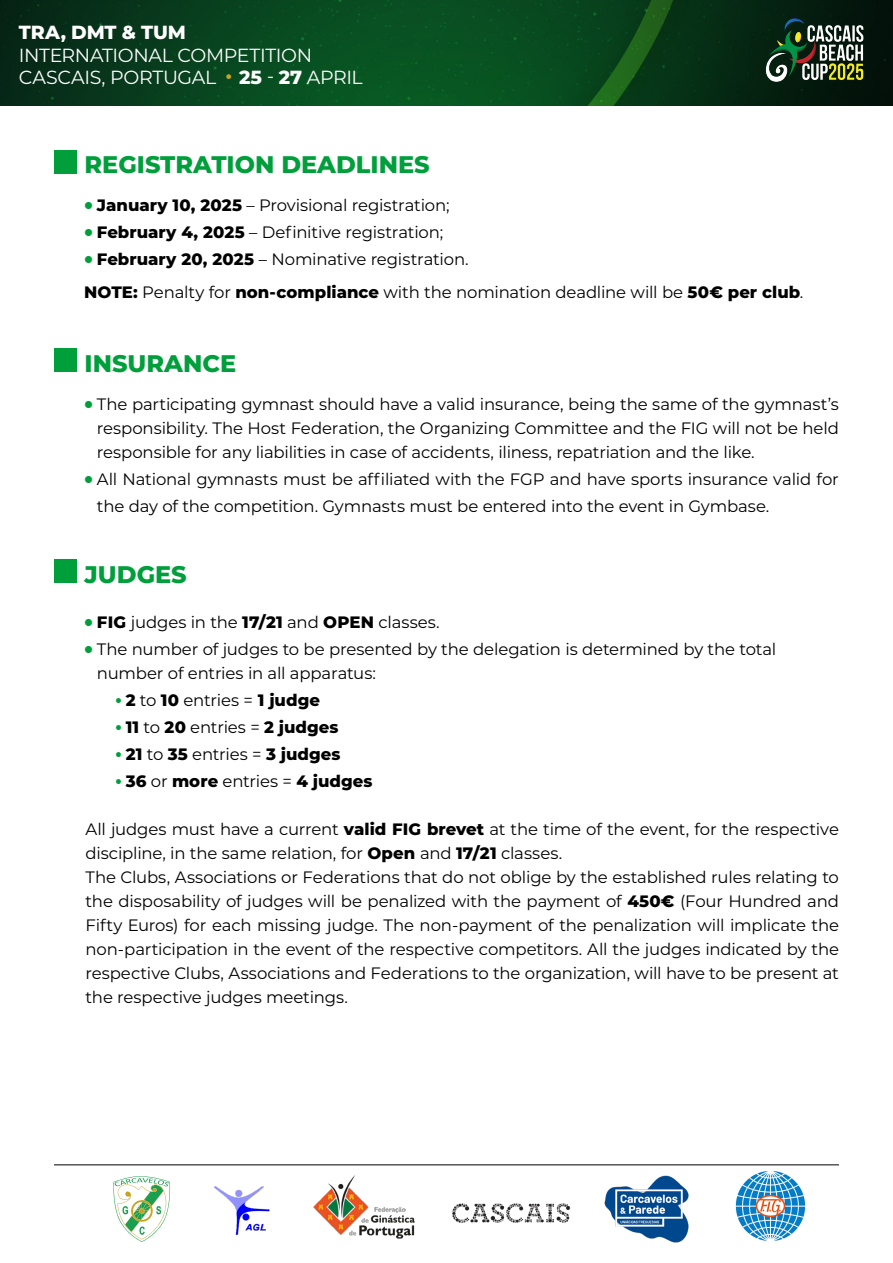
<style>
.page{position:relative;width:893px;height:1263px;background:#fff}
.page>*{position:absolute;margin:0;border:0;box-sizing:border-box;transform-origin:0 0}
.heading_1{font:800 24px "Montserrat";color:#009f3c}
.t1{font:18.9px/22.8px "Montserrat";letter-spacing:-.02em;color:#fff}
.t2{font:800 18.9px "Montserrat";letter-spacing:-.01em;color:#fff}
.Normal__Web{font:16.5px/24px "Montserrat";letter-spacing:-.01em;color:#000}
.t3{font:800 16.5px "Montserrat";letter-spacing:.005em;color:#000}
.s1{font-weight:800}
.s2{font-family:"Vinci Sans";font-weight:300;font-size:15px;color:#009f3c}
.s3{font-weight:400}
</style>
<div class="page">
<img style="left:0;top:0;width:893px;height:105px">
<img style="left:758px;top:17px;width:114px;height:66px">
<img style="left:735px;top:1171px;width:71px;height:70px">
<img style="left:452px;top:1203px;width:119px;height:20px">
<img style="left:603px;top:1165px;width:87px;height:78px">
<img style="left:313px;top:1175px;width:102px;height:64px">
<img style="left:214px;top:1186px;width:56px;height:49px">
<hr style="left:244px;top:1231px;width:38px;height:4px;background:#fff">
<svg style="left:113px;top:1176px;width:57px;height:66px"></svg>
<hr style="left:54px;top:1164px;width:785px;height:1px;background:#000">
<div style="left:54px;top:150px;width:22px;height:23px;background:#009f3c"></div>
<div style="left:54px;top:349px;width:22px;height:23px;background:#009f3c"></div>
<div style="left:54px;top:559px;width:22px;height:24px;background:#009f3c"></div>
<p class="t2" style="left:19px;top:18px;width:169px">TRA, DMT &amp; TUM</p>
<p class="t1" style="left:19px;top:43px;width:345px">INTERNATIONAL COMPETITION<br>CASCAIS, PORTUGAL <sup>a</sup> <span class="s1">25</span> - <span class="s1">27</span> APRIL</p>
<p class="heading_1" style="left:85px;top:147px;width:347px">REGISTRATION DEADLINES</p>
<p class="Normal__Web" style="left:84px;top:192px;width:367px"><span class="s2">a</span> <span class="s1">January 10, 2025</span> – Provisional registration;</p>
<p class="Normal__Web" style="left:84px;top:219px;width:361px"><span class="s2">a</span> <span class="s1">February 4, 2025</span> – Definitive registration;</p>
<p class="Normal__Web" style="left:84px;top:246px;width:386px"><span class="s2">a</span> <span class="s1">February 20, 2025</span> – Nominative registration.</p>
<p class="Normal__Web" style="left:84px;top:279px;width:721px"><span class="s1">NOTE:</span> Penalty for <span class="s1">non-compliance</span> with the nomination deadline will be <span class="s1">50€ per club</span>.</p>
<p class="heading_1" style="left:85px;top:346px;width:153px">INSURANCE</p>
<p class="Normal__Web" style="left:97px;top:391px;width:743px;text-align:justify;text-indent:-13px"><span class="s2">a</span> The participating gymnast should have a valid insurance, being the same of the gymnast’s responsibility. The Host Federation, the Organizing Committee and the FIG will not be held responsible for any liabilities in case of accidents, iliness, repatriation and the like.</p>
<p class="Normal__Web" style="left:97px;top:465px;width:743px;line-height:27px;text-indent:-13px"><span class="s2">a</span> All National gymnasts must be affiliated with the FGP and have sports insurance valid for the day of the competition. Gymnasts must be entered into the event in Gymbase.</p>
<p class="heading_1" style="left:85px;top:557px;width:104px">JUDGES</p>
<p class="Normal__Web" style="left:84px;top:609px;width:357px"><span class="s2">a</span> <span class="s1">FIG</span> judges in the <span class="s1">17/21</span> and <span class="s1">OPEN</span> classes.</p>
<p class="Normal__Web" style="left:97px;top:636px;width:681px;text-indent:-13px"><span class="s2">a</span> The number of judges to be presented by the delegation is determined by the total number of entries in all apparatus:</p>
<p class="Normal__Web" style="left:116px;top:687px;width:206px"><sup>a</sup> <span class="s1">2</span> to <span class="s1">10</span> entries = <span class="s1">1 judge</span></p>
<p class="t3" style="left:116px;top:715px;width:225px"><sup>a</sup> 11 <span class="s3">to</span> 20 <span class="s3">entries =</span> 2 judges</p>
<p class="t3" style="left:116px;top:742px;width:227px"><sup>a</sup> 21 <span class="s3">to</span> 35 <span class="s3">entries =</span> 3 judges</p>
<p class="t3" style="left:116px;top:769px;width:258px"><sup>a</sup> 36 <span class="s3">or</span> more <span class="s3">entries =</span> 4 judges</p>
<p class="Normal__Web" style="left:86px;top:816px;width:755px">All judges must have a current <span class="s1">valid FIG brevet</span> at the time of the event, for the respective discipline, in the same relation, for <span class="s1">Open</span> and <span class="s1">17/21</span> classes.</p>
<p class="Normal__Web" style="left:86px;top:864px;width:755px;text-align:justify">The Clubs, Associations or Federations that do not oblige by the established rules relating to the disposability of judges will be penalized with the payment of <span class="s1">450€</span> (Four Hundred and Fifty Euros) for each missing judge. The non-payment of the penalization will implicate the non-participation in the event of the respective competitors. All the judges indicated by the respective Clubs, Associations and Federations to the organization, will have to be present at the respective judges meetings.</p>
</div>
